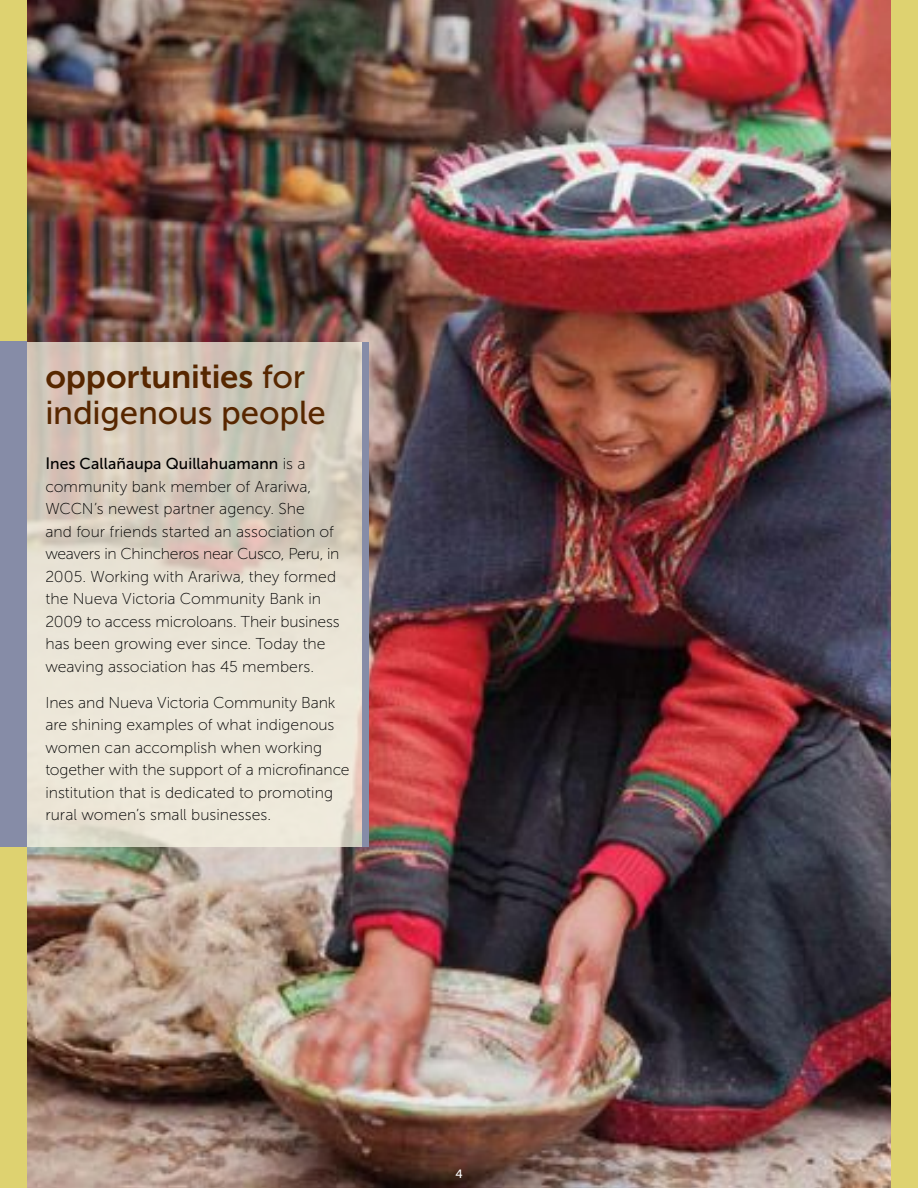
<style>
.page{position:relative;width:918px;height:1188px;background:#fff}
.page>*{position:absolute;margin:0;border:0;box-sizing:border-box;transform-origin:0 0}
.t1{font:33px "Museo Sans 700";letter-spacing:-.005em;color:#572700}
.t2{font:33px "Museo Sans 500";letter-spacing:-.005em;color:#572700}
.t3{font:15.75px/22.5px "Museo Sans 100";color:#000}
.t4{font:15.75px "Museo Sans 500";letter-spacing:.005em;color:#000}
.t5{font:12px "Museo Sans 500";color:#fff}
.s1{font-family:"Museo Sans 500"}
.s2{font-size:16.5px}
.s3{font-family:"Museo Sans 100"}
</style>
<div class="page">
<img style="left:27px;top:0;width:864px;height:1188px">
<div style="left:0;top:0;width:27px;height:1188px;background:#ded270"></div>
<div style="left:891px;top:0;width:27px;height:1188px;background:#ded270"></div>
<svg style="left:27px;top:342px;width:336px;height:505px;background:#e0d9cb"></svg>
<div style="left:363px;top:342px;width:6px;height:505px;background:#868ca7"></div>
<div style="left:0;top:341px;width:27px;height:506px;background:#868ca7"></div>
<h1 class="t1" style="left:45px;top:359px;width:261px">opportunities <span class="s1">for</span></h1>
<h1 class="t2" style="left:45px;top:395px;width:282px">indigenous people</h1>
<p class="t4" style="left:45px;top:455px;width:262px"><span class="s2">I</span>nes Callañaupa Quillahuamann <span class="s3">is a</span></p>
<p class="t3" style="left:45px;top:475px;width:296px">community bank member of Arariwa, WCCN’s newest partner agency. She<br>and four friends started an association of weavers in Chincheros near Cusco, Peru, in 2005. Working with Arariwa, they formed the Nueva Victoria Community Bank in 2009 to access microloans. Their business has been growing ever since. Today the weaving association has 45 members.</p>
<p class="t3" style="left:45px;top:691px;width:306px">Ines and Nueva Victoria Community Bank are shining examples of what indigenous women can accomplish when working together with the support of a microfinance institution that is dedicated to promoting rural women’s small businesses.</p>
<p class="t5" style="left:455px;top:1167px;width:9px">4</p>
</div>
